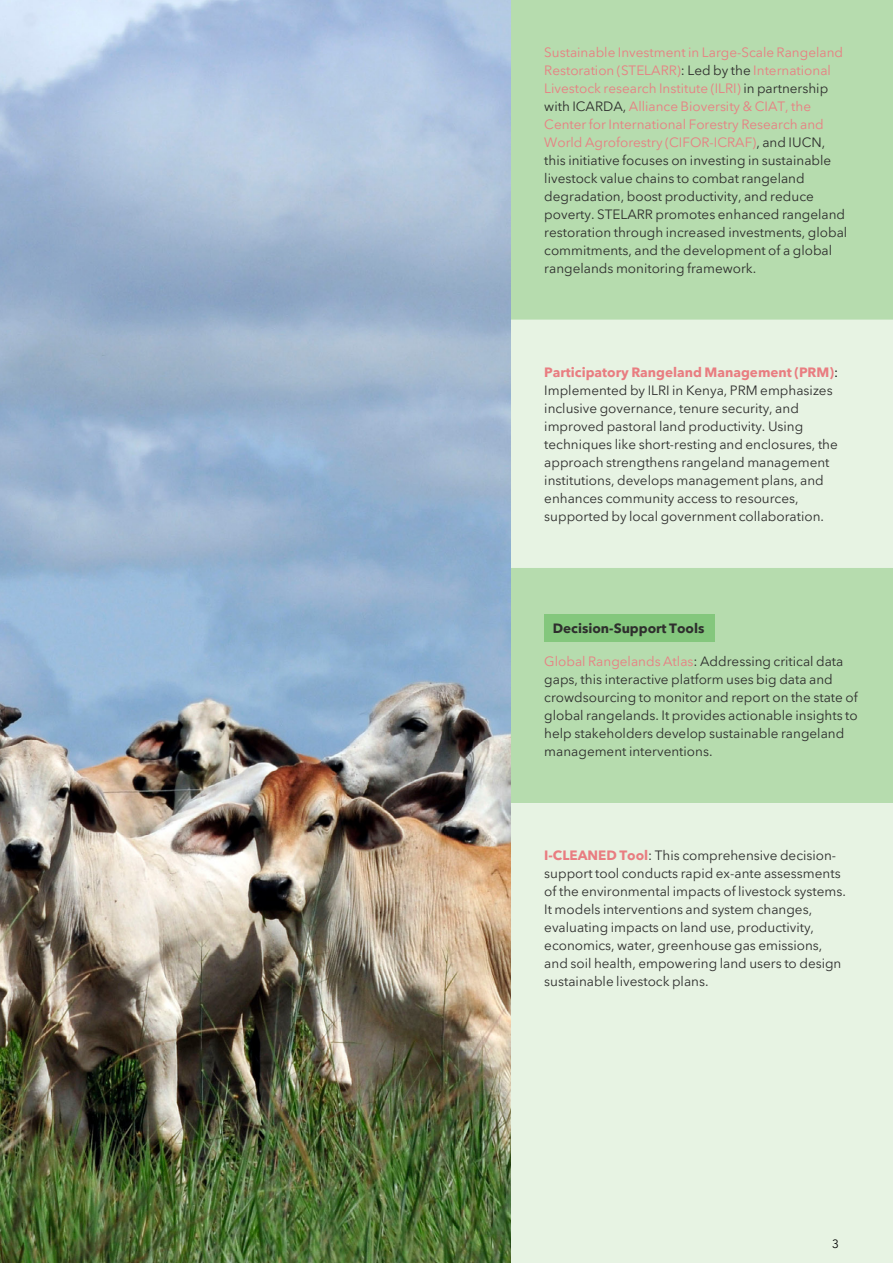
<style>
.page{position:relative;width:893px;height:1263px;background:#fff}
.page>*{position:absolute;margin:0;border:0;box-sizing:border-box;transform-origin:0 0}
.t1{font:13.5px/18px "Avenir Next LT Pro";color:#2e2e2d}
.t2{font:700 13.5px "Avenir Next LT Pro";color:#2e2e2d}
.t3{font:12px "Avenir";color:#000}
.s1{color:#e97d81}
.s2{font-weight:700;color:#e97d81}
.s3{color:#000}
</style>
<div class="page">
<div style="left:510px;top:0;width:383px;height:320px;background:#b6dcae"></div>
<svg style="left:510px;top:320px;width:383px;height:943px;background:#dbedd6"></svg>
<div style="left:544px;top:614px;width:170px;height:28px;background:#84c77d"></div>
<img style="left:0;top:0;width:510px;height:1263px">
<p class="t1" style="left:544px;top:43px;width:305px"><span class="s1">Sustainable Investment in Large-Scale Rangeland Restoration (STELARR)</span>: Led by the <span class="s1">International Livestock research Institute (ILRI)</span> in partnership with ICARDA, <span class="s1">Alliance Bioversity &amp; CIAT, the Center for International Forestry Research and World Agroforestry (CIFOR-ICRAF)</span>, and IUCN, this initiative focuses on investing in sustainable livestock value chains to combat rangeland degradation, boost productivity, and reduce poverty. STELARR promotes enhanced rangeland restoration through increased investments, global commitments, and the development of a global rangelands monitoring framework.</p>
<p class="t1" style="left:544px;top:363px;width:295px"><span class="s2">Participatory Rangeland Management (PRM)</span><span class="s3">:<br></span>Implemented by ILRI in Kenya, PRM emphasizes inclusive governance, tenure security, and improved pastoral land productivity. Using techniques like short-resting and enclosures, the approach strengthens rangeland management institutions, develops management plans, and enhances community access to resources, supported by local government collaboration.</p>
<p class="t2" style="left:553px;top:620px;width:153px">Decision-Support Tools</p>
<p class="t1" style="left:544px;top:653px;width:315px"><span class="s1">Global Rangelands Atlas</span>: Addressing critical data gaps, this interactive platform uses big data and crowdsourcing to monitor and report on the state of global rangelands. It provides actionable insights to help stakeholders develop sustainable rangeland management interventions.</p>
<p class="t1" style="left:544px;top:846px;width:303px"><span class="s2">I-CLEANED Tool</span>: This comprehensive decision&shy;support tool conducts rapid ex-ante assessments of the environmental impacts of livestock systems.<br>It models interventions and system changes, evaluating impacts on land use, productivity, economics, water, greenhouse gas emissions, and soil health, empowering land users to design sustainable livestock plans.</p>
<p class="t3" style="left:832px;top:1236px;width:8px">3</p>
</div>
